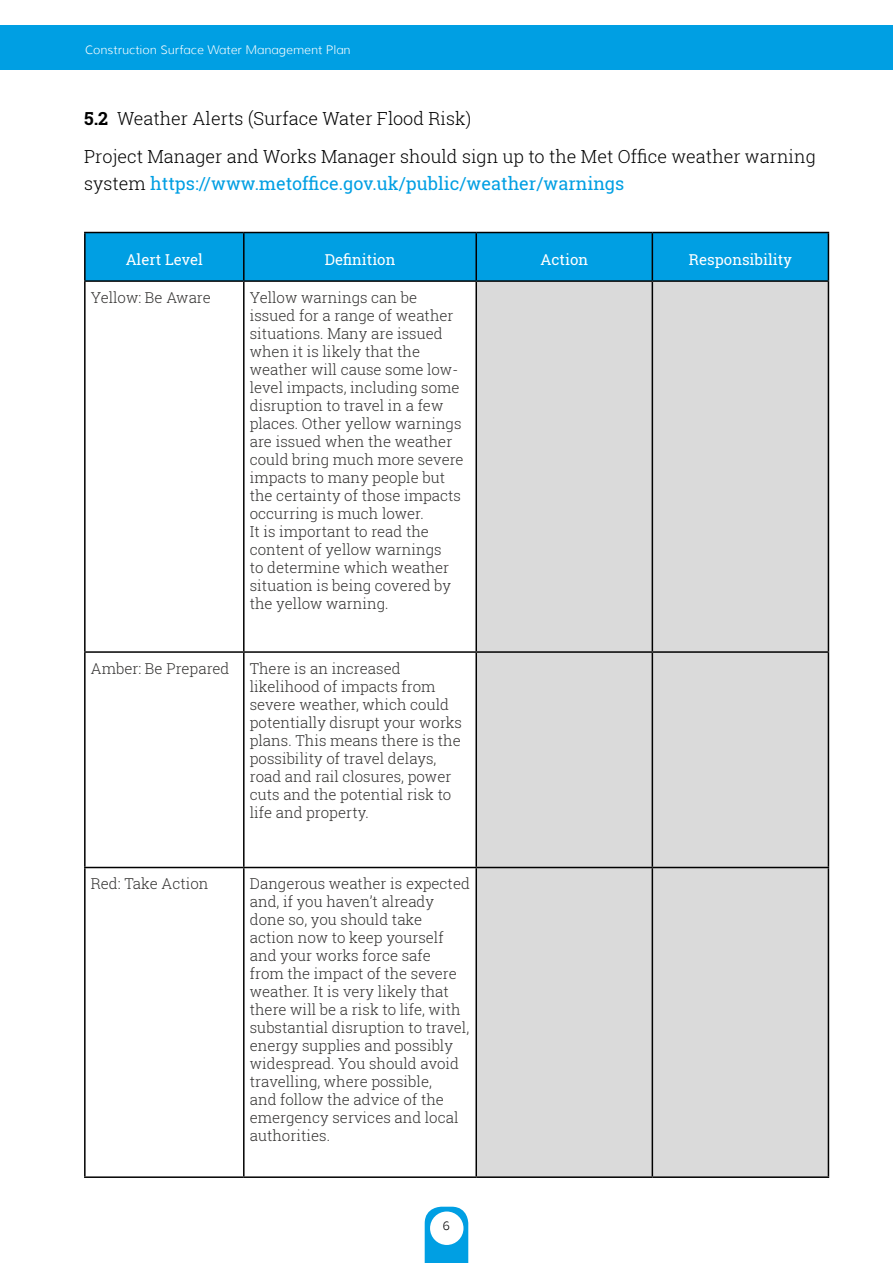
<style>
.page{position:relative;width:893px;height:1263px;background:#fff}
.page>*{position:absolute;margin:0;border:0;box-sizing:border-box;transform-origin:0 0}
.t1{font:300 18px/37.5px "Roboto Slab";color:#000}
.t2{font:18px "Roboto Slab";color:#009fe3}
.t3{font:300 15px/18px "Roboto Slab";color:#333231}
.t4{font:15px "Roboto Slab";color:#fff}
.t5{font:300 12px "Muli";color:#fff}
.t6{font:300 12px "Muli";color:#000}
.s1{font-weight:700}
.s2{font-weight:300;color:#000}
</style>
<div class="page">
<svg style="left:425px;top:1207px;width:43px;height:56px;background:#12a5e5"></svg>
<div style="left:430px;top:1211px;width:33px;height:34px;background:#fff;border-radius:50%"></div>
<div style="left:0;top:26px;width:893px;height:44px;background:#009fe3"></div>
<div style="left:86px;top:233px;width:742px;height:47px;background:#009fe3"></div>
<div style="left:477px;top:282px;width:351px;height:894px;background:#dadada"></div>
<hr style="left:84px;top:232px;width:160px;height:1px;background:#000">
<hr style="left:84px;top:233px;width:2px;height:47px;background:#000">
<hr style="left:244px;top:232px;width:232px;height:1px;background:#000">
<hr style="left:243px;top:233px;width:2px;height:47px;background:#000">
<hr style="left:476px;top:232px;width:176px;height:1px;background:#000">
<hr style="left:475px;top:233px;width:2px;height:47px;background:#000">
<hr style="left:652px;top:232px;width:177px;height:1px;background:#000">
<hr style="left:652px;top:233px;width:1px;height:47px;background:#000">
<hr style="left:828px;top:233px;width:1px;height:47px;background:#000">
<hr style="left:84px;top:280px;width:160px;height:2px;background:#000">
<hr style="left:84px;top:282px;width:2px;height:369px;background:#000">
<hr style="left:244px;top:280px;width:232px;height:2px;background:#000">
<hr style="left:243px;top:282px;width:2px;height:369px;background:#000">
<hr style="left:476px;top:280px;width:176px;height:2px;background:#000">
<hr style="left:475px;top:282px;width:2px;height:369px;background:#000">
<hr style="left:652px;top:280px;width:177px;height:2px;background:#000">
<hr style="left:652px;top:282px;width:1px;height:369px;background:#000">
<hr style="left:828px;top:282px;width:1px;height:369px;background:#000">
<hr style="left:84px;top:651px;width:160px;height:2px;background:#000">
<hr style="left:84px;top:653px;width:2px;height:214px;background:#000">
<hr style="left:244px;top:651px;width:232px;height:2px;background:#000">
<hr style="left:243px;top:653px;width:2px;height:214px;background:#000">
<hr style="left:476px;top:651px;width:176px;height:2px;background:#000">
<hr style="left:475px;top:653px;width:2px;height:214px;background:#000">
<hr style="left:652px;top:651px;width:177px;height:2px;background:#000">
<hr style="left:652px;top:653px;width:1px;height:214px;background:#000">
<hr style="left:828px;top:653px;width:1px;height:214px;background:#000">
<hr style="left:84px;top:867px;width:160px;height:1px;background:#000">
<hr style="left:84px;top:868px;width:2px;height:308px;background:#000">
<hr style="left:244px;top:867px;width:232px;height:1px;background:#000">
<hr style="left:243px;top:868px;width:2px;height:308px;background:#000">
<hr style="left:476px;top:867px;width:176px;height:1px;background:#000">
<hr style="left:475px;top:868px;width:2px;height:308px;background:#000">
<hr style="left:652px;top:867px;width:177px;height:1px;background:#000">
<hr style="left:652px;top:868px;width:1px;height:308px;background:#000">
<hr style="left:828px;top:868px;width:1px;height:308px;background:#000">
<hr style="left:84px;top:1176px;width:160px;height:2px;background:#000">
<hr style="left:244px;top:1176px;width:232px;height:2px;background:#000">
<hr style="left:476px;top:1176px;width:176px;height:2px;background:#000">
<hr style="left:652px;top:1176px;width:177px;height:2px;background:#000">
<p class="t5" style="left:85px;top:43px;width:267px">Construction Surface Water Management Plan</p>
<p class="t1" style="left:84px;top:99px;width:733px"><span class="s1">5.2</span> Weather Alerts (Surface Water Flood Risk)<br>Project Manager and Works Manager should sign up to the Met Office weather warning</p>
<p class="t2" style="left:84px;top:171px;width:542px"><span class="s2">system</span> https://www.metoffice.gov.uk/public/weather/warnings</p>
<p class="t4" style="left:126px;top:249px;width:79px">Alert Level</p>
<p class="t4" style="left:325px;top:249px;width:72px">Definition</p>
<p class="t4" style="left:540px;top:249px;width:49px">Action</p>
<p class="t4" style="left:689px;top:249px;width:104px">Responsibility</p>
<p class="t3" style="left:91px;top:288px;width:122px">Yellow: Be Aware</p>
<p class="t3" style="left:250px;top:288px;width:215px">Yellow warnings can be issued for a range of weather situations. Many are issued when it is likely that the weather will cause some low&shy;level impacts, including some disruption to travel in a few places. Other yellow warnings are issued when the weather could bring much more severe impacts to many people but the certainty of those impacts occurring is much lower.<br>It is important to read the content of yellow warnings<br>to determine which weather situation is being covered by the yellow warning.</p>
<p class="t3" style="left:91px;top:659px;width:140px">Amber: Be Prepared</p>
<p class="t3" style="left:250px;top:659px;width:214px">There is an increased likelihood of impacts from severe weather, which could potentially disrupt your works plans. This means there is the possibility of travel delays, road and rail closures, power cuts and the potential risk to life and property.</p>
<p class="t3" style="left:91px;top:874px;width:119px">Red: Take Action</p>
<p class="t3" style="left:250px;top:874px;width:222px">Dangerous weather is expected and, if you haven’t already done so, you should take action now to keep yourself and your works force safe<br>from the impact of the severe weather. It is very likely that there will be a risk to life, with substantial disruption to travel, energy supplies and possibly widespread. You should avoid travelling, where possible,<br>and follow the advice of the emergency services and local authorities.</p>
<p class="t6" style="left:443px;top:1218px;width:8px">6</p>
</div>
